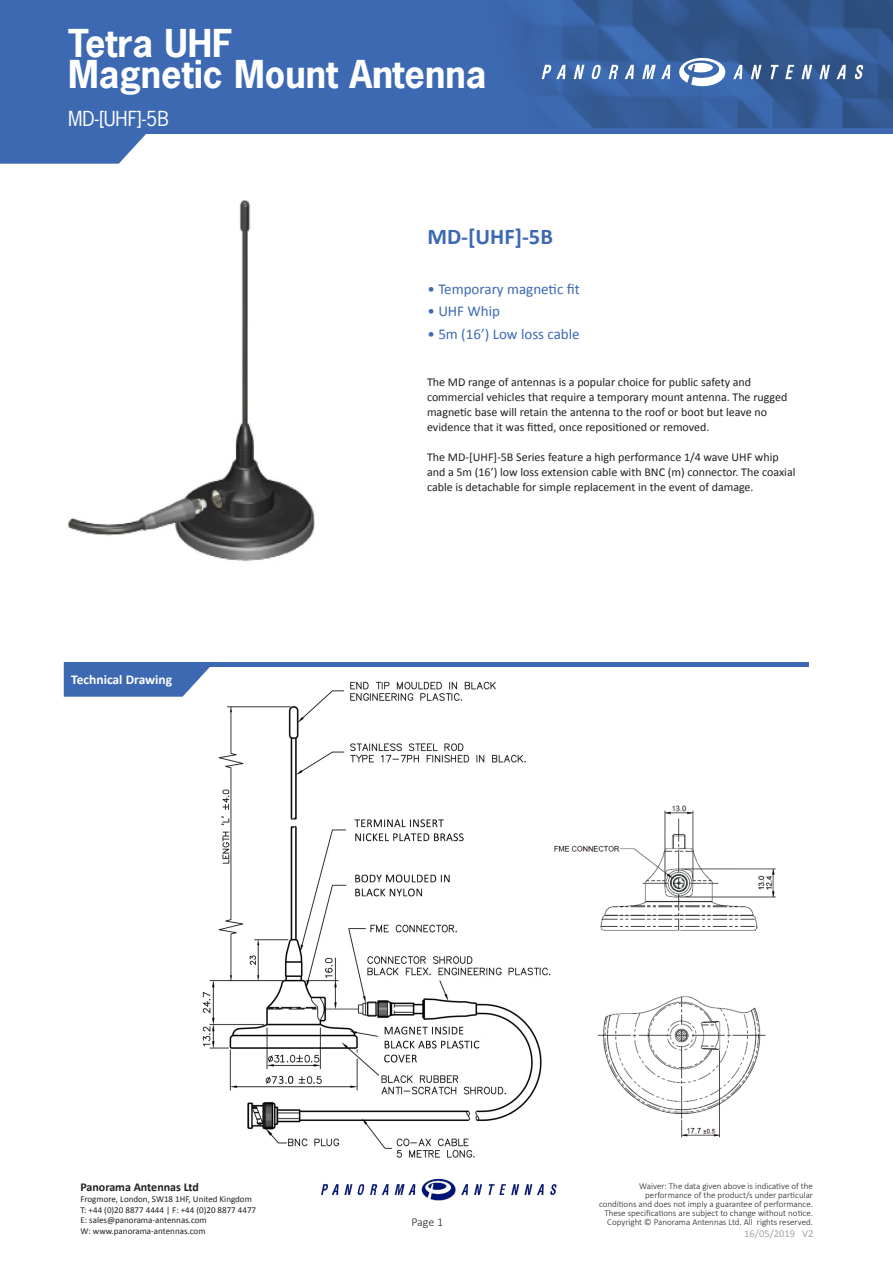
<style>
.page{position:relative;width:893px;height:1263px;background:#fff}
.page>*{position:absolute;margin:0;border:0;box-sizing:border-box;transform-origin:0 0}
.t1{font:700 36px/31.2px "News Gothic Std";color:#fff}
.Sub-Titles_-_TETU{font:700 22.5px "Calibri";color:#3d69b2}
.t2{font:19.5px "News Gothic Std";color:#fff}
.Sub-Titles_-_TETU-2{font:15px "Calibri";color:#3d69b2}
.Table_Title{font:700 13.5px "Calibri";color:#fff}
.Description{font:12px/15px "Calibri";color:#231f20}
.t3{font:700 12px "Calibri";color:#231f20}
.t4{font:300 12px "Calibri";color:#231f20}
.Page-Titles_Left_2{font:10.5px "Calibri";color:#a7a3a3}
.t5{font:300 9px/9px "Calibri";color:#231f20;text-align:right}
.t6{font:9px/10.8px "Calibri";color:#231f20}
</style>
<div class="page">
<div style="left:0;top:0;width:893px;height:130px;background:#3d69b2"></div>
<hr style="left:69px;top:662px;width:739px;height:4px;background:#3d69b2">
<svg style="left:64px;top:662px;width:150px;height:35px"></svg>
<img style="left:514px;top:1px;width:379px;height:127px">
<svg style="left:854px;top:64px;width:9px;height:15px"></svg>
<svg style="left:836px;top:65px;width:10px;height:14px"></svg>
<svg style="left:819px;top:65px;width:11px;height:14px"></svg>
<svg style="left:801px;top:65px;width:11px;height:14px"></svg>
<svg style="left:785px;top:65px;width:9px;height:14px"></svg>
<svg style="left:771px;top:65px;width:8px;height:14px"></svg>
<svg style="left:751px;top:65px;width:11px;height:14px"></svg>
<svg style="left:733px;top:65px;width:9px;height:14px"></svg>
<svg style="left:678px;top:58px;width:48px;height:28px"></svg>
<svg style="left:642px;top:65px;width:28px;height:14px"></svg>
<svg style="left:625px;top:65px;width:9px;height:14px"></svg>
<svg style="left:609px;top:64px;width:10px;height:15px"></svg>
<svg style="left:591px;top:65px;width:10px;height:14px"></svg>
<svg style="left:574px;top:65px;width:10px;height:14px"></svg>
<svg style="left:542px;top:64px;width:23px;height:15px"></svg>
<img style="left:321px;top:1178px;width:236px;height:23px">
<hr style="left:6px;top:129px;width:887px;height:4px;background:#3d69b2">
<svg style="left:0;top:130px;width:151px;height:34px"></svg>
<img style="left:68px;top:200px;width:247px;height:362px">
<img style="left:200px;top:680px;width:576px;height:478px">
<h1 class="t1" style="left:68px;top:27px;width:420px">Tetra UHF<br>Magnetic Mount Antenna</h1>
<h3 class="t2" style="left:68px;top:106px;width:103px">MD-[UHF]-5B</h3>
<p class="Sub-Titles_-_TETU" style="left:427px;top:222px;width:127px">MD-[UHF]-5B</p>
<p class="Sub-Titles_-_TETU-2" style="left:427px;top:279px;width:154px">• Temporary magnetic fit</p>
<p class="Sub-Titles_-_TETU-2" style="left:427px;top:302px;width:74px">• UHF Whip</p>
<p class="Sub-Titles_-_TETU-2" style="left:427px;top:324px;width:154px">• 5m (16’) Low loss cable</p>
<p class="Table_Title" style="left:71px;top:671px;width:102px">Technical Drawing</p>
<p class="Description" style="left:427px;top:375px;width:362px">The MD range of antennas is a popular choice for public safety and commercial vehicles that require a temporary mount antenna. The rugged magnetic base will retain the antenna to the roof or boot but leave no evidence that it was fitted, once repositioned or removed.</p>
<p class="Description" style="left:427px;top:450px;width:353px">The MD-[UHF]-5B Series feature a high performance 1/4 wave UHF whip</p>
<p class="Description" style="left:427px;top:465px;width:370px">and a 5m (16’) low loss extension cable with BNC (m) connector. The coaxial cable is detachable for simple replacement in the event of damage.</p>
<p class="t3" style="left:80px;top:1179px;width:120px">Panorama Antennas Ltd</p>
<p class="t6" style="left:80px;top:1193px;width:177px">Frogmore, London, SW18 1HF, United Kingdom T: +44 (0)20 8877 4444 | F: +44 (0)20 8877 4477<br>E: sales@panorama-antennas.com<br>W: www.panorama-antennas.com</p>
<p class="t4" style="left:411px;top:1215px;width:33px">Page 1</p>
<p class="t5" style="left:599px;top:1181px;width:216px">Waiver: The data given above is indicative of the performance of the product/s under particular<br>conditions and does not imply a guarantee of performance.<br>These specifications are subject to change without notice.<br>Copyright © Panorama Antennas Ltd. All rights reserved.</p>
<p class="Page-Titles_Left_2" style="left:744px;top:1227px;width:71px">16/05/2019 V2</p>
</div>
